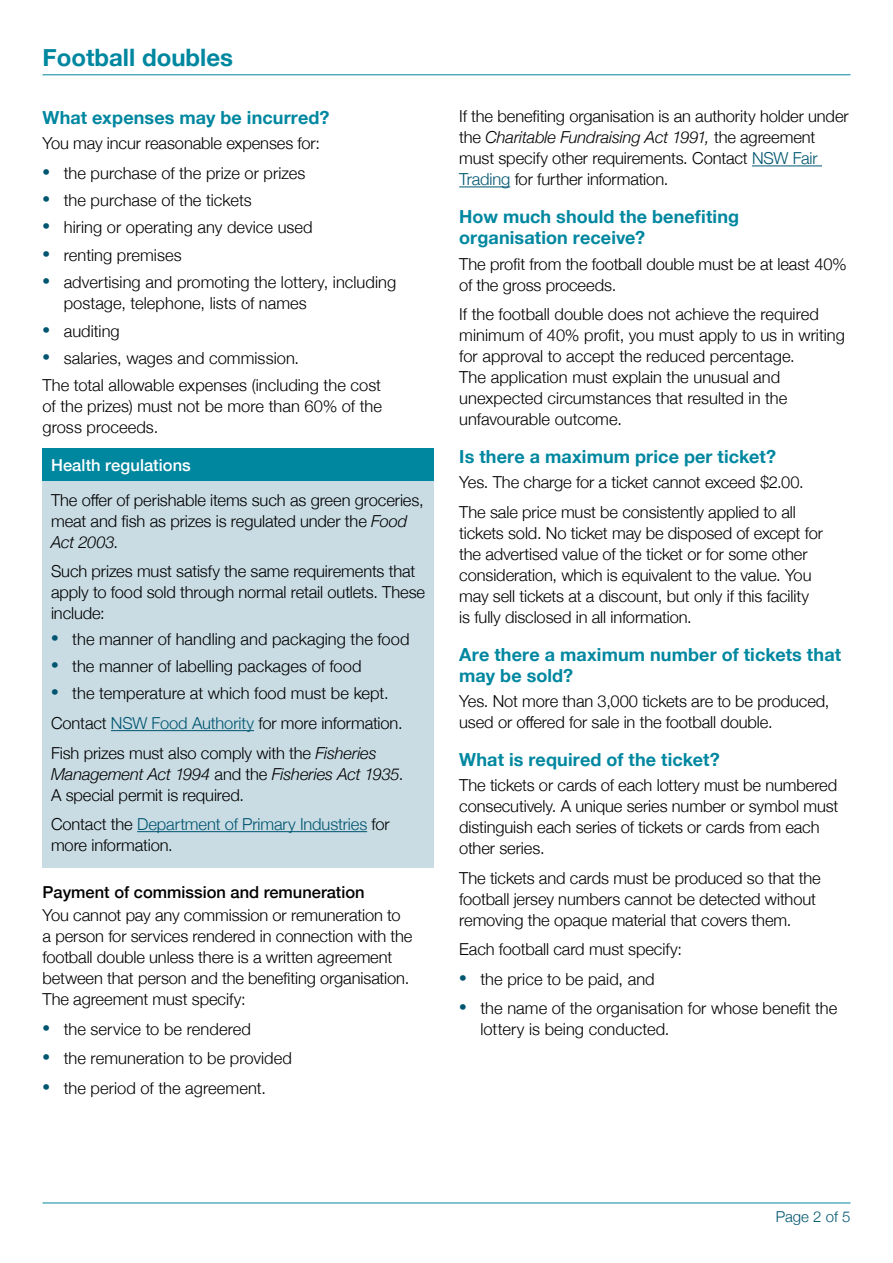
<style>
.page{position:relative;width:893px;height:1263px;background:#fff}
.page>*{position:absolute;margin:0;border:0;box-sizing:border-box;transform-origin:0 0}
.t1{font:700 24px "Helvetica Neue";color:#0087a0}
.B3___Subhead_size_1{font:700 18px/21px "Helvetica Neue";letter-spacing:.005em;color:#0087a0}
.Body_copy_-_Standard{font:300 16.5px/21px "Helvetica Neue";letter-spacing:-.005em;color:#000}
.B4___Subhead_size_2{font:500 16.5px "Helvetica Neue";color:#000}
.Body_Copy{font:500 16.5px "Helvetica Neue";letter-spacing:.005em;color:#fff}
.Footer_Pg_no{font:300 15px "Helvetica Neue";color:#005570}
.s1{font-family:"Myriad Pro";font-weight:400;font-size:27px;color:#005570}
.s2{font-style:italic}
.s3{color:#005570}
</style>
<div class="page">
<hr style="left:43px;top:74px;width:807px;height:1px;background:#0087a0">
<hr style="left:43px;top:1202px;width:807px;height:1px;background:#0087a0">
<div style="left:43px;top:448px;width:391px;height:33px;background:#0087a0"></div>
<div style="left:43px;top:481px;width:391px;height:386px;background:#c9dce4"></div>
<hr style="left:111px;top:730px;width:143px;height:1px;background:#005570">
<hr style="left:137px;top:831px;width:230px;height:1px;background:#005570">
<hr style="left:752px;top:165px;width:70px;height:1px;background:#005570">
<hr style="left:459px;top:186px;width:51px;height:1px;background:#005570">
<h1 class="t1" style="left:43px;top:39px;width:192px">Football doubles</h1>
<p class="B3___Subhead_size_1" style="left:43px;top:107px;width:288px">What expenses may be incurred?</p>
<p class="Body_copy_-_Standard" style="left:43px;top:132px;width:279px">You may incur reasonable expenses for:</p>
<p class="Body_copy_-_Standard" style="left:43px;top:161px;width:265px"><span class="s1">•</span> the purchase of the prize or prizes</p>
<p class="Body_copy_-_Standard" style="left:43px;top:188px;width:211px"><span class="s1">•</span> the purchase of the tickets</p>
<p class="Body_copy_-_Standard" style="left:43px;top:216px;width:272px"><span class="s1">•</span> hiring or operating any device used</p>
<p class="Body_copy_-_Standard" style="left:43px;top:243px;width:141px"><span class="s1">•</span> renting premises</p>
<p class="Body_copy_-_Standard" style="left:64px;top:271px;width:334px;text-indent:-21px"><span class="s1">•</span> advertising and promoting the lottery, including postage, telephone, lists of names</p>
<p class="Body_copy_-_Standard" style="left:43px;top:319px;width:79px"><span class="s1">•</span> auditing</p>
<p class="Body_copy_-_Standard" style="left:43px;top:346px;width:258px"><span class="s1">•</span> salaries, wages and commission.</p>
<p class="Body_copy_-_Standard" style="left:43px;top:374px;width:341px;text-align:justify">The total allowable expenses (including the cost of the prizes) must not be more than 60% of the gross proceeds.</p>
<p class="Body_Copy" style="left:51px;top:452px;width:141px">Health regulations</p>
<p class="Body_copy_-_Standard" style="left:51px;top:488px;width:374px">The offer of perishable items such as green groceries, meat and fish as prizes is regulated under the <span class="s2">Food<br>Act 2003</span>.</p>
<p class="Body_copy_-_Standard" style="left:51px;top:560px;width:376px">Such prizes must satisfy the same requirements that apply to food sold through normal retail outlets. These include:</p>
<p class="Body_copy_-_Standard" style="left:51px;top:627px;width:360px"><span class="s1">•</span> the manner of handling and packaging the food</p>
<p class="Body_copy_-_Standard" style="left:51px;top:654px;width:312px"><span class="s1">•</span> the manner of labelling packages of food</p>
<p class="Body_copy_-_Standard" style="left:51px;top:682px;width:339px"><span class="s1">•</span> the temperature at which food must be kept.</p>
<p class="Body_copy_-_Standard" style="left:51px;top:711px;width:353px">Contact <span class="s3">NSW Food Authority</span> for more information.</p>
<p class="Body_copy_-_Standard" style="left:51px;top:741px;width:354px">Fish prizes must also comply with the <span class="s2">Fisheries<br>Management Act 1994</span> and the <span class="s2">Fisheries Act 1935</span>.<br>A special permit is required.</p>
<p class="Body_copy_-_Standard" style="left:51px;top:812px;width:340px">Contact the <span class="s3">Department of Primary Industries</span> for more information.</p>
<p class="B4___Subhead_size_2" style="left:43px;top:879px;width:324px">Payment of commission and remuneration</p>
<p class="Body_copy_-_Standard" style="left:43px;top:903px;width:371px">You cannot pay any commission or remuneration to a person for services rendered in connection with the football double unless there is a written agreement between that person and the benefiting organisation.<br>The agreement must specify:</p>
<p class="Body_copy_-_Standard" style="left:43px;top:1017px;width:210px"><span class="s1">•</span> the service to be rendered</p>
<p class="Body_copy_-_Standard" style="left:43px;top:1046px;width:251px"><span class="s1">•</span> the remuneration to be provided</p>
<p class="Body_copy_-_Standard" style="left:43px;top:1076px;width:225px"><span class="s1">•</span> the period of the agreement.</p>
<p class="Body_copy_-_Standard" style="left:459px;top:105px;width:391px">If the benefiting organisation is an authority holder under the <span class="s2">Charitable Fundraising Act 1991,</span> the agreement must specify other requirements. Contact <span class="s3">NSW Fair Trading</span> for further information.</p>
<p class="B3___Subhead_size_1" style="left:459px;top:207px;width:281px">How much should the benefiting organisation receive?</p>
<p class="Body_copy_-_Standard" style="left:459px;top:252px;width:389px">The profit from the football double must be at least 40% of the gross proceeds.</p>
<p class="Body_copy_-_Standard" style="left:459px;top:302px;width:387px">If the football double does not achieve the required minimum of 40% profit, you must apply to us in writing for approval to accept the reduced percentage.<br>The application must explain the unusual and unexpected circumstances that resulted in the unfavourable outcome.</p>
<p class="B3___Subhead_size_1" style="left:459px;top:447px;width:318px">Is there a maximum price per ticket?</p>
<p class="Body_copy_-_Standard" style="left:459px;top:471px;width:346px">Yes. The charge for a ticket cannot exceed $2.00.</p>
<p class="Body_copy_-_Standard" style="left:459px;top:500px;width:365px">The sale price must be consistently applied to all tickets sold. No ticket may be disposed of except for the advertised value of the ticket or for some other consideration, which is equivalent to the value. You may sell tickets at a discount, but only if this facility is fully disclosed in all information.</p>
<p class="B3___Subhead_size_1" style="left:459px;top:644px;width:383px">Are there a maximum number of tickets that may be sold?</p>
<p class="Body_copy_-_Standard" style="left:459px;top:689px;width:372px">Yes. Not more than 3,000 tickets are to be produced, used or offered for sale in the football double.</p>
<p class="B3___Subhead_size_1" style="left:459px;top:750px;width:262px">What is required of the ticket?</p>
<p class="Body_copy_-_Standard" style="left:459px;top:774px;width:381px">The tickets or cards of each lottery must be numbered consecutively. A unique series number or symbol must distinguish each series of tickets or cards from each other series.</p>
<p class="Body_copy_-_Standard" style="left:459px;top:866px;width:363px">The tickets and cards must be produced so that the football jersey numbers cannot be detected without removing the opaque material that covers them.</p>
<p class="Body_copy_-_Standard" style="left:459px;top:938px;width:224px">Each football card must specify:</p>
<p class="Body_copy_-_Standard" style="left:459px;top:967px;width:197px"><span class="s1">•</span> the price to be paid, and</p>
<p class="Body_copy_-_Standard" style="left:480px;top:997px;width:358px;text-indent:-21px"><span class="s1">•</span> the name of the organisation for whose benefit the lottery is being conducted.</p>
<p class="Footer_Pg_no" style="left:776px;top:1205px;width:76px">Page 2 of 5</p>
</div>
